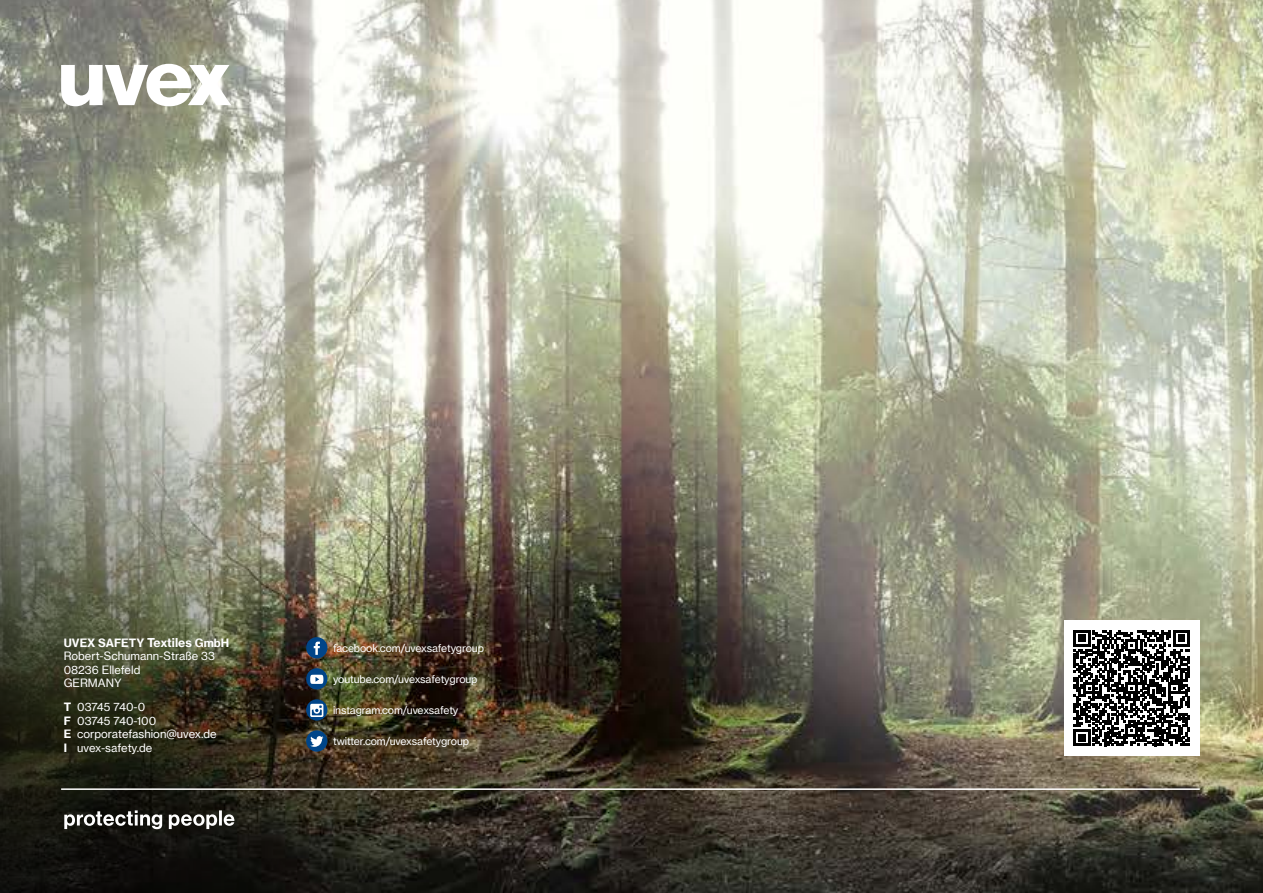
<style>
.page{position:relative;width:1263px;height:893px;background:#fff}
.page>*{position:absolute;margin:0;border:0;box-sizing:border-box;transform-origin:0 0}
.t1{font:11.25px/13.5px "N Haas Grotesk TX Pro 55 Rg";color:#fff}
.t2{font:11.25px "N Haas Grotesk TX Pro 75 Bd";color:#fff}
.t3{font:10.5px "N Haas Grotesk TX Pro 55 Rg";letter-spacing:-.01em;color:#fff}
.s1{font-size:12px}
.s2{font-family:"N Haas Grotesk TX Pro 75 Bd"}
</style>
<div class="page">
<img style="left:398px;top:0;width:865px;height:893px">
<img style="left:0;top:0;width:398px;height:893px">
<svg style="left:64px;top:810px;width:170px;height:19px"></svg>
<hr style="left:61px;top:788px;width:1139px;height:2px;background:#fff">
<svg style="left:61px;top:64px;width:170px;height:42px"></svg>
<div style="left:307px;top:638px;width:20px;height:20px;background:#004589;border-radius:50%"></div>
<div style="left:306px;top:637px;width:21px;height:21px;border:2px solid #004589;border-radius:50%"></div>
<svg style="left:314px;top:642px;width:6px;height:13px"></svg>
<div style="left:307px;top:731px;width:20px;height:20px;background:#004589;border-radius:50%"></div>
<div style="left:306px;top:730px;width:21px;height:22px;border:2px solid #004589;border-radius:50%"></div>
<svg style="left:310px;top:736px;width:13px;height:11px"></svg>
<svg style="left:307px;top:669px;width:20px;height:20px"></svg>
<div style="left:306px;top:668px;width:21px;height:21px;border:2px solid #004589;border-radius:50%"></div>
<svg style="left:310px;top:675px;width:13px;height:9px"></svg>
<svg style="left:307px;top:700px;width:20px;height:20px"></svg>
<div style="left:306px;top:699px;width:21px;height:22px;border:2px solid #004589;border-radius:50%"></div>
<svg style="left:310px;top:704px;width:13px;height:13px"></svg>
<div style="left:1064px;top:621px;width:135px;height:135px;background:#fff"></div>
<svg style="left:1074px;top:630px;width:116px;height:116px"></svg>
<p class="t2" style="left:64px;top:635px;width:167px">UVEX SAFETY <span class="s1">Textiles</span> GmbH</p>
<p class="t1" style="left:64px;top:649px;width:153px">Robert-Schumann-Straße 33<br>08236 Ellefeld<br>GERMANY</p>
<p class="t1" style="left:64px;top:700px;width:154px"><span class="s2">T</span> 03745 740-0<br><span class="s2">F</span> 03745 740-100<br><span class="s2">E</span> corporatefashion@uvex.de<br><span class="s2">I</span> uvex-safety.de</p>
<p class="t3" style="left:333px;top:642px;width:152px">facebook.com/uvexsafetygroup</p>
<p class="t3" style="left:333px;top:673px;width:146px">youtube.com/uvexsafetygroup</p>
<p class="t3" style="left:333px;top:704px;width:127px">instagram.com/uvexsafety</p>
<p class="t3" style="left:333px;top:735px;width:138px">twitter.com/uvexsafetygroup</p>
</div>
